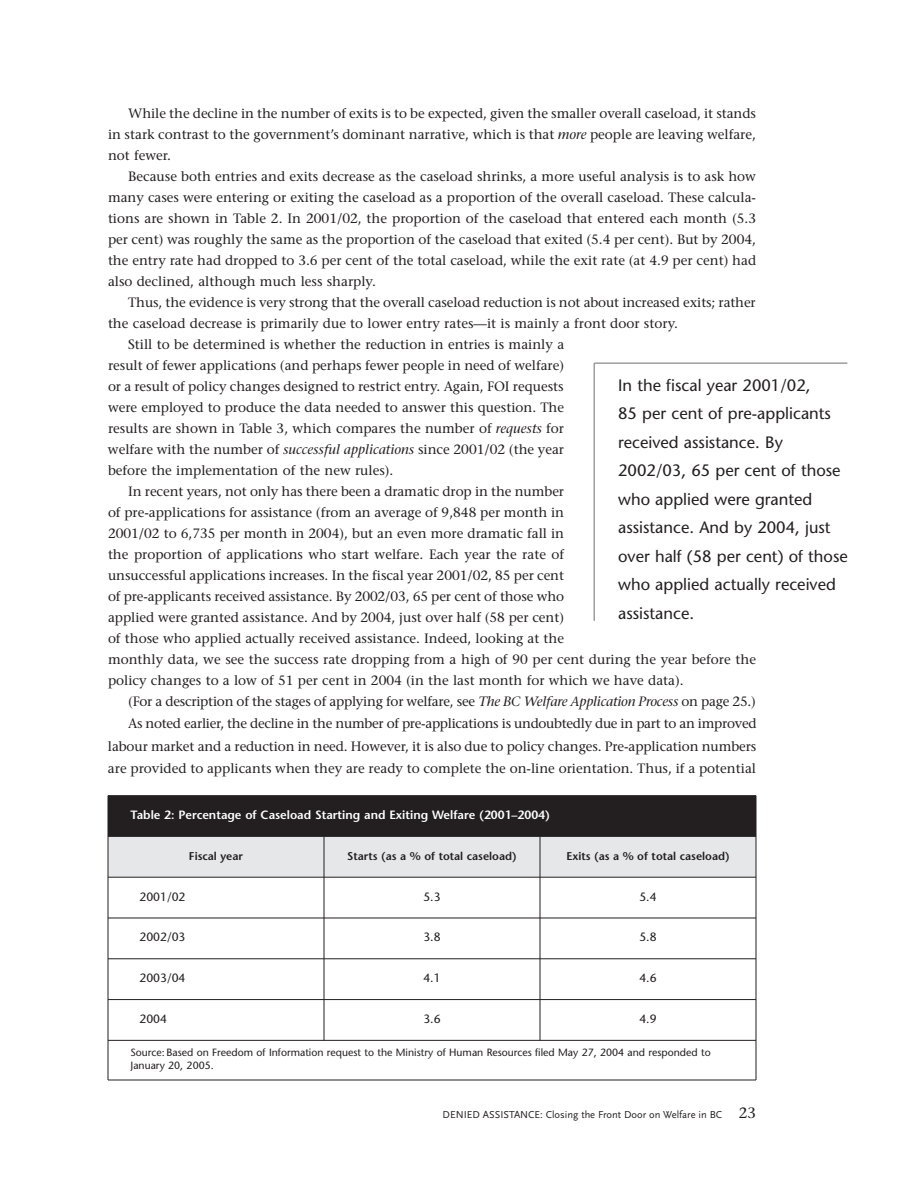
<style>
.page{position:relative;width:918px;height:1188px;background:#fff}
.page>*{position:absolute;margin:0;border:0;box-sizing:border-box;transform-origin:0 0}
.t1{font:16.5px/28.5px "Stone Sans";color:#231f20}
.t2{font:13.5px/21px "Stone Serif";color:#231f20;text-align:justify}
.t3{font:600 12px "Stone Sans";color:#fff}
.t4{font:12px "Stone Sans";color:#231f20}
.t5{font:600 11.25px "Stone Sans";color:#231f20}
.t6{font:10.5px/12.6px "Stone Sans";color:#231f20}
.t7{font:10.5px "Scala Sans";color:#231f20}
.s1{font-style:italic}
.s2{font-family:"Stone Serif";font-size:15px}
</style>
<div class="page">
<div style="left:108px;top:796px;width:648px;height:40px;background:#231f20"></div>
<div style="left:108px;top:836px;width:216px;height:41px;background:#e6e7e9"></div>
<div style="left:324px;top:836px;width:216px;height:41px;background:#e6e7e9"></div>
<div style="left:540px;top:836px;width:216px;height:41px;background:#e6e7e9"></div>
<hr style="left:108px;top:796px;width:1px;height:284px;background:#231f20">
<hr style="left:324px;top:836px;width:1px;height:204px;background:#231f20">
<hr style="left:540px;top:836px;width:1px;height:204px;background:#231f20">
<hr style="left:756px;top:796px;width:1px;height:284px;background:#231f20">
<hr style="left:108px;top:795px;width:648px;height:1px;background:#231f20">
<hr style="left:108px;top:836px;width:648px;height:1px;background:#231f20">
<hr style="left:108px;top:877px;width:648px;height:1px;background:#231f20">
<hr style="left:108px;top:918px;width:648px;height:1px;background:#231f20">
<hr style="left:108px;top:959px;width:648px;height:1px;background:#231f20">
<hr style="left:108px;top:999px;width:648px;height:1px;background:#231f20">
<hr style="left:108px;top:1040px;width:648px;height:1px;background:#231f20">
<hr style="left:108px;top:1080px;width:648px;height:1px;background:#231f20">
<hr style="left:594px;top:363px;width:253px;height:1px;background:#6c6d70">
<hr style="left:594px;top:363px;width:1px;height:258px;background:#6c6d70">
<p class="t2" style="left:108px;top:104px;width:650px;text-indent:20px">While the decline in the number of exits is to be expected, given the smaller overall caseload, it stands in stark contrast to the government’s dominant narrative, which is that <span class="s1">more</span> people are leaving welfare, not fewer.</p>
<p class="t2" style="left:108px;top:167px;width:650px;text-indent:20px">Because both entries and exits decrease as the caseload shrinks, a more useful analysis is to ask how many cases were entering or exiting the caseload as a proportion of the overall caseload. These calcula&shy;tions are shown in Table 2. In 2001/02, the proportion of the caseload that entered each month (5.3 per cent) was roughly the same as the proportion of the caseload that exited (5.4 per cent). But by 2004, the entry rate had dropped to 3.6 per cent of the total caseload, while the exit rate (at 4.9 per cent) had also declined, although much less sharply.</p>
<p class="t2" style="left:128px;top:293px;width:629px">Thus, the evidence is very strong that the overall caseload reduction is not about increased exits; rather</p>
<p class="t2" style="left:108px;top:314px;width:572px">the caseload decrease is primarily due to lower entry rates—it is mainly a front door story.</p>
<p class="t2" style="left:128px;top:335px;width:438px">Still to be determined is whether the reduction in entries is mainly a</p>
<p class="t2" style="left:108px;top:356px;width:458px">result of fewer applications (and perhaps fewer people in need of welfare)</p>
<p class="t2" style="left:108px;top:377px;width:457px">or a result of policy changes designed to restrict entry. Again, FOI requests</p>
<p class="t2" style="left:108px;top:398px;width:458px">were employed to produce the data needed to answer this question. The</p>
<p class="t2" style="left:108px;top:419px;width:458px">results are shown in Table 3, which compares the number of <span class="s1">requests</span> for</p>
<p class="t2" style="left:108px;top:440px;width:458px">welfare with the number of <span class="s1">successful applications</span> since 2001/02 (the year</p>
<p class="t2" style="left:108px;top:461px;width:287px">before the implementation of the new rules).</p>
<p class="t2" style="left:128px;top:482px;width:437px">In recent years, not only has there been a dramatic drop in the number</p>
<p class="t2" style="left:108px;top:503px;width:458px">of pre-applications for assistance (from an average of 9,848 per month in</p>
<p class="t2" style="left:108px;top:524px;width:458px">2001/02 to 6,735 per month in 2004), but an even more dramatic fall in</p>
<p class="t2" style="left:108px;top:545px;width:458px">the proportion of applications who start welfare. Each year the rate of</p>
<p class="t2" style="left:108px;top:566px;width:458px">unsuccessful applications increases. In the fiscal year 2001/02, 85 per cent</p>
<p class="t2" style="left:108px;top:587px;width:458px">of pre-applicants received assistance. By 2002/03, 65 per cent of those who</p>
<p class="t2" style="left:108px;top:608px;width:458px">applied were granted assistance. And by 2004, just over half (58 per cent)</p>
<p class="t2" style="left:108px;top:629px;width:458px">of those who applied actually received assistance. Indeed, looking at the</p>
<p class="t2" style="left:108px;top:650px;width:650px">monthly data, we see the success rate dropping from a high of 90 per cent during the year before the</p>
<p class="t2" style="left:108px;top:671px;width:577px">policy changes to a low of 51 per cent in 2004 (in the last month for which we have data).</p>
<p class="t2" style="left:128px;top:692px;width:629px">(For a description of the stages of applying for welfare, see <span class="s1">The BC Welfare Application Process</span> on page 25.)</p>
<p class="t2" style="left:108px;top:714px;width:650px;line-height:22.5px;text-indent:20px">As noted earlier, the decline in the number of pre-applications is undoubtedly due in part to an improved labour market and a reduction in need. However, it is also due to policy changes. Pre-application numbers are provided to applicants when they are ready to complete the on-line orientation. Thus, if a potential</p>
<p class="t1" style="left:618px;top:372px;width:231px">In the fiscal year 2001/02,<br>85 per cent of pre-applicants received assistance. By<br>2002/03, 65 per cent of those who applied were granted assistance. And by 2004, just over half (58 per cent) of those who applied actually received assistance.</p>
<p class="t3" style="left:130px;top:810px;width:421px">Table 2: Percentage of Caseload Starting and Exiting Welfare (2001–2004)</p>
<p class="t5" style="left:189px;top:851px;width:56px">Fiscal year</p>
<p class="t5" style="left:347px;top:851px;width:171px">Starts (as a % of total caseload)</p>
<p class="t5" style="left:566px;top:851px;width:165px">Exits (as a % of total caseload)</p>
<p class="t4" style="left:140px;top:892px;width:47px">2001/02</p>
<p class="t4" style="left:423px;top:892px;width:19px">5.3</p>
<p class="t4" style="left:639px;top:892px;width:19px">5.4</p>
<p class="t4" style="left:140px;top:932px;width:47px">2002/03</p>
<p class="t4" style="left:423px;top:932px;width:19px">3.8</p>
<p class="t4" style="left:639px;top:932px;width:19px">5.8</p>
<p class="t4" style="left:140px;top:973px;width:47px">2003/04</p>
<p class="t4" style="left:423px;top:973px;width:19px">4.1</p>
<p class="t4" style="left:639px;top:973px;width:19px">4.6</p>
<p class="t4" style="left:140px;top:1014px;width:29px">2004</p>
<p class="t4" style="left:423px;top:1014px;width:19px">3.6</p>
<p class="t4" style="left:639px;top:1014px;width:19px">4.9</p>
<p class="t6" style="left:130px;top:1048px;width:582px">Source: Based on Freedom of Information request to the Ministry of Human Resources filed May 27, 2004 and responded to<br>January 20, 2005.</p>
<p class="t7" style="left:443px;top:1110px;width:315px">DENIED ASSISTANCE: Closing the Front Door on Welfare in BC <span class="s2">23</span></p>
</div>
